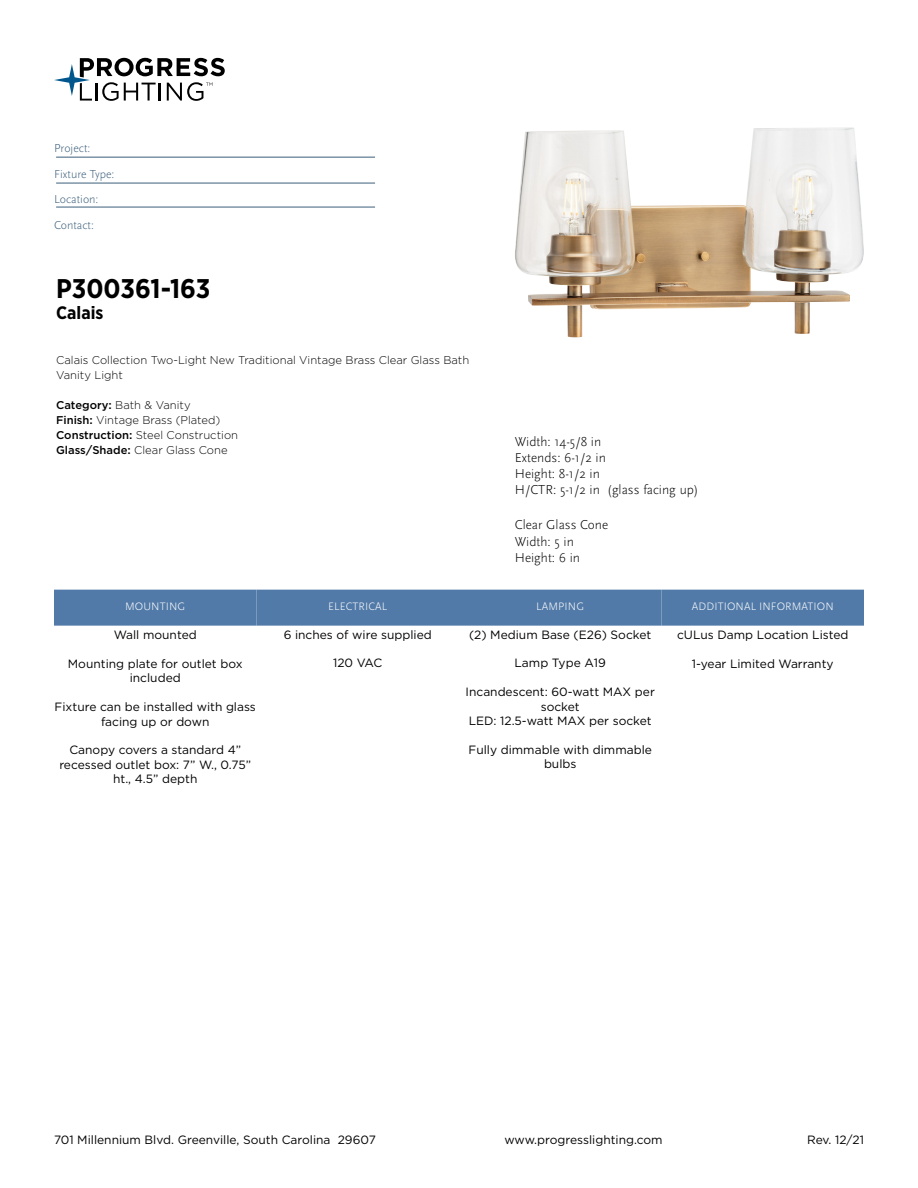
<style>
.page{position:relative;width:918px;height:1188px;background:#fff}
.page>*{position:absolute;margin:0;border:0;box-sizing:border-box;transform-origin:0 0}
.t1{font:700 27px "Gotham Narrow";color:#000}
.t2{font:700 18px "Gotham Narrow";color:#000}
.t3{font:300 13.5px/16.2px "Scala Sans Pro";color:#000}
.t4{font:12px/14.4px "Gotham";color:#000;text-align:center}
.t5{font:300 12px/25.5px "Scala Sans Pro";color:#3b5e7b}
.t6{font:300 11.25px/15px "Gotham";color:#000}
.t7{font:300 11.25px "Scala Sans Pro";letter-spacing:.01em;color:#fff}
.s1{font-weight:500}
</style>
<div class="page">
<svg style="left:54px;top:58px;width:171px;height:43px"></svg>
<hr style="left:56px;top:157px;width:319px;height:1px;background:#3b5e7b">
<hr style="left:56px;top:183px;width:319px;height:1px;background:#3b5e7b">
<hr style="left:56px;top:207px;width:319px;height:1px;background:#3b5e7b">
<img style="left:515px;top:128px;width:349px;height:209px">
<div style="left:54px;top:590px;width:202px;height:36px;background:#527aa8"></div>
<div style="left:256px;top:590px;width:203px;height:36px;background:#527aa8"></div>
<div style="left:459px;top:590px;width:203px;height:36px;background:#527aa8"></div>
<div style="left:662px;top:590px;width:202px;height:36px;background:#527aa8"></div>
<p class="t5" style="left:54px;top:135px;width:62px">Project:<br>Fixture Type:<br>Location:<br>Contact:</p>
<h1 class="t1" style="left:56px;top:271px;width:156px">P300361-163</h1>
<h2 class="t2" style="left:56px;top:301px;width:49px">Calais</h2>
<p class="t6" style="left:56px;top:352px;width:415px">Calais Collection Two-Light New Traditional Vintage Brass Clear Glass Bath<br>Vanity Light</p>
<p class="t6" style="left:56px;top:397px;width:183px"><span class="s1">Category:</span> Bath &amp; Vanity<br><span class="s1">Finish:</span> Vintage Brass (Plated)<br><span class="s1">Construction:</span> Steel Construction<br><span class="s1">Glass/Shade:</span> Clear Glass Cone</p>
<p class="t3" style="left:515px;top:433px;width:185px">Width: 14-5/8 in<br>Extends: 6-1/2 in<br>Height: 8-1/2 in<br>H/CTR: 5-1/2 in (glass facing up)</p>
<p class="t3" style="left:515px;top:517px;width:95px">Clear Glass Cone<br>Width: 5 in<br>Height: 6 in</p>
<p class="t7" style="left:125px;top:600px;width:62px">MOUNTING</p>
<p class="t4" style="left:114px;top:628px;width:84px">Wall mounted</p>
<p class="t4" style="left:68px;top:656px;width:176px">Mounting plate for outlet box included</p>
<p class="t4" style="left:55px;top:700px;width:203px">Fixture can be installed with glass facing up or down</p>
<p class="t4" style="left:59px;top:743px;width:193px">Canopy covers a standard 4” recessed outlet box: 7” W., 0.75” ht., 4.5” depth</p>
<p class="t7" style="left:328px;top:600px;width:61px">ELECTRICAL</p>
<p class="t4" style="left:284px;top:627px;width:150px">6 inches of wire supplied</p>
<p class="t4" style="left:333px;top:656px;width:51px">120 VAC</p>
<p class="t7" style="left:536px;top:600px;width:49px">LAMPING</p>
<p class="t4" style="left:469px;top:627px;width:184px">(2) Medium Base (E26) Socket</p>
<p class="t4" style="left:515px;top:656px;width:93px">Lamp Type A19</p>
<p class="t4" style="left:466px;top:685px;width:191px">Incandescent: 60-watt MAX per socket<br>LED: 12.5-watt MAX per socket</p>
<p class="t4" style="left:469px;top:742px;width:185px">Fully dimmable with dimmable bulbs</p>
<p class="t7" style="left:692px;top:600px;width:143px">ADDITIONAL INFORMATION</p>
<p class="t4" style="left:677px;top:628px;width:173px">cULus Damp Location Listed</p>
<p class="t4" style="left:692px;top:656px;width:143px">1-year Limited Warranty</p>
<p class="t4" style="left:54px;top:1132px;width:323px">701 Millennium Blvd. Greenville, South Carolina 29607</p>
<p class="t4" style="left:504px;top:1132px;width:160px">www.progresslighting.com</p>
<p class="t4" style="left:807px;top:1132px;width:58px">Rev. 12/21</p>
</div>
